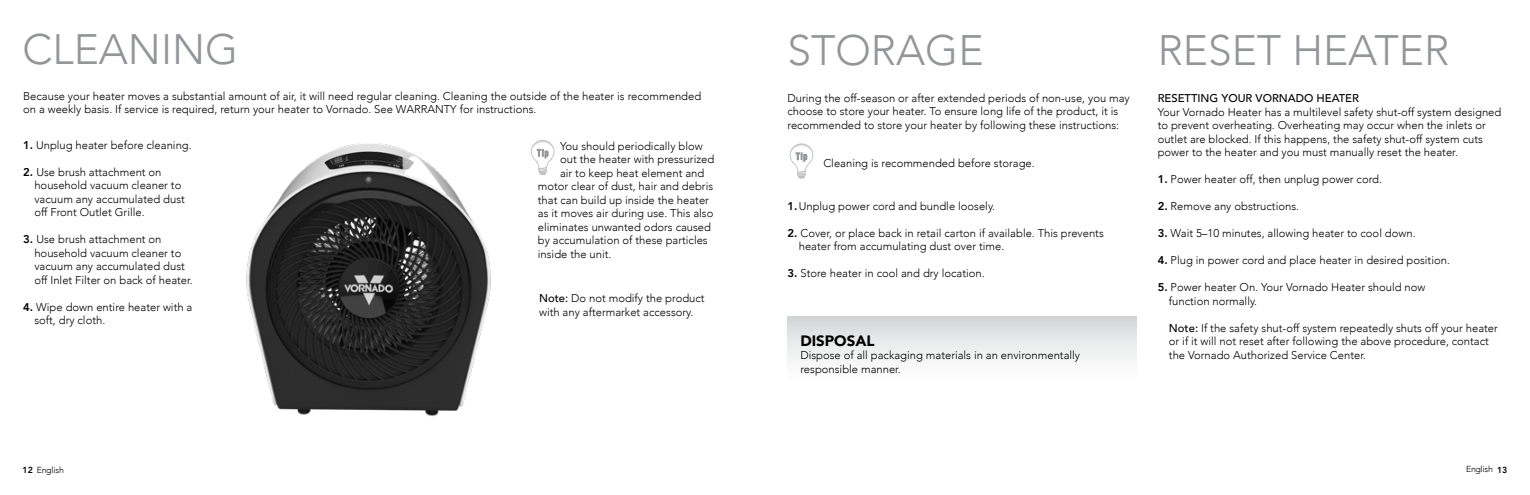
<style>
.page{position:relative;width:1530px;height:495px;background:#fff}
.page>*{position:absolute;margin:0;border:0;box-sizing:border-box;transform-origin:0 0}
.t1{font:300 42.5px "Avenir";color:#939598}
.t2{font:900 15px "Avenir";color:#000}
.t3{font:300 11.25px/13.5px "Avenir";color:#000}
.t4{font:500 11.25px "Avenir";color:#000}
.t5{font:300 8.75px "Avenir";letter-spacing:-.02em;color:#000}
.s1{font-weight:800}
.s2{font-weight:500}
</style>
<div class="page">
<img style="left:246px;top:143px;width:309px;height:274px">
<svg style="left:531px;top:140px;width:23px;height:35px"></svg>
<svg style="left:790px;top:143px;width:23px;height:35px"></svg>
<div style="left:788px;top:317px;width:348px;height:69px;background:linear-gradient(to bottom,#d7d8da,#fff)"></div>
<h1 class="t1" style="left:22px;top:25px;width:217px">CLEANING</h1>
<p class="t3" style="left:23px;top:89px;width:680px">Because your heater moves a substantial amount of air, it will need regular cleaning. Cleaning the outside of the heater is recommended on a weekly basis. If service is required, return your heater to Vornado. See WARRANTY for instructions.</p>
<p class="t3" style="left:23px;top:138px;width:170px"><span class="s1">1.</span> Unplug heater before cleaning.</p>
<p class="t3" style="left:34px;top:165px;width:152px;text-indent:-11px"><span class="s1">2.</span> Use brush attachment on household vacuum cleaner to vacuum any accumulated dust off Front Outlet Grille.</p>
<p class="t3" style="left:34px;top:233px;width:160px;text-indent:-11px"><span class="s1">3.</span> Use brush attachment on household vacuum cleaner to vacuum any accumulated dust off Inlet Filter on back of heater.</p>
<p class="t3" style="left:34px;top:300px;width:160px;text-indent:-11px"><span class="s1">4.</span> Wipe down entire heater with a soft, dry cloth.</p>
<p class="t3" style="left:539px;top:292px;width:167px"><span class="s2">Note:</span> Do not modify the product with any aftermarket accessory.</p>
<p class="t3" style="left:560px;top:139px;width:144px">You should periodically blow</p>
<p class="t3" style="left:560px;top:153px;width:156px">out the heater with pressurized</p>
<p class="t3" style="left:560px;top:166px;width:146px">air to keep heat element and</p>
<p class="t3" style="left:538px;top:180px;width:177px">motor clear of dust, hair and debris</p>
<p class="t3" style="left:538px;top:193px;width:173px">that can build up inside the heater</p>
<p class="t3" style="left:538px;top:207px;width:177px">as it moves air during use. This also</p>
<p class="t3" style="left:538px;top:220px;width:175px">eliminates unwanted odors caused</p>
<p class="t3" style="left:538px;top:234px;width:171px">by accumulation of these particles</p>
<p class="t3" style="left:538px;top:247px;width:75px">inside the unit.</p>
<h1 class="t1" style="left:788px;top:26px;width:198px">STORAGE</h1>
<h1 class="t1" style="left:1158px;top:26px;width:293px">RESET HEATER</h1>
<p class="t3" style="left:788px;top:91px;width:344px">During the off-season or after extended periods of non-use, you may choose to store your heater. To ensure long life of the product, it is recommended to store your heater by following these instructions:</p>
<p class="t3" style="left:823px;top:157px;width:213px">Cleaning is recommended before storage.</p>
<p class="t3" style="left:788px;top:199px;width:209px"><span class="s1">1.</span>Unplug power cord and bundle loosely.</p>
<p class="t3" style="left:799px;top:226px;width:307px;text-indent:-11px"><span class="s1">2.</span> Cover, or place back in retail carton if available. This prevents heater from accumulating dust over time.</p>
<p class="t3" style="left:788px;top:266px;width:199px"><span class="s1">3.</span> Store heater in cool and dry location.</p>
<h2 class="t2" style="left:800px;top:328px;width:76px">DISPOSAL</h2>
<p class="t3" style="left:800px;top:348px;width:281px">Dispose of all packaging materials in an environmentally responsible manner.</p>
<p class="t4" style="left:1158px;top:89px;width:203px">RESETTING YOUR VORNADO HEATER</p>
<p class="t3" style="left:1158px;top:105px;width:345px">Your Vornado Heater has a multilevel safety shut-off system designed to prevent overheating. Overheating may occur when the inlets or outlet are blocked. If this happens, the safety shut-off system cuts power to the heater and you must manually reset the heater.</p>
<p class="t3" style="left:1158px;top:173px;width:226px"><span class="s1">1.</span> Power heater off, then unplug power cord.</p>
<p class="t3" style="left:1158px;top:200px;width:143px"><span class="s1">2.</span> Remove any obstructions.</p>
<p class="t3" style="left:1158px;top:227px;width:259px"><span class="s1">3.</span> Wait 5–10 minutes, allowing heater to cool down.</p>
<p class="t3" style="left:1158px;top:254px;width:294px"><span class="s1">4.</span> Plug in power cord and place heater in desired position.</p>
<p class="t3" style="left:1169px;top:281px;width:258px;text-indent:-11px"><span class="s1">5.</span> Power heater On. Your Vornado Heater should now function normally.</p>
<p class="t3" style="left:1169px;top:321px;width:330px"><span class="s2">Note:</span> If the safety shut-off system repeatedly shuts off your heater or if it will not reset after following the above procedure, contact the Vornado Authorized Service Center.</p>
<p class="t5" style="left:22px;top:464px;width:43px"><span class="s1">12</span> English</p>
<p class="t5" style="left:1466px;top:464px;width:43px">English <span class="s1">13</span></p>
</div>
